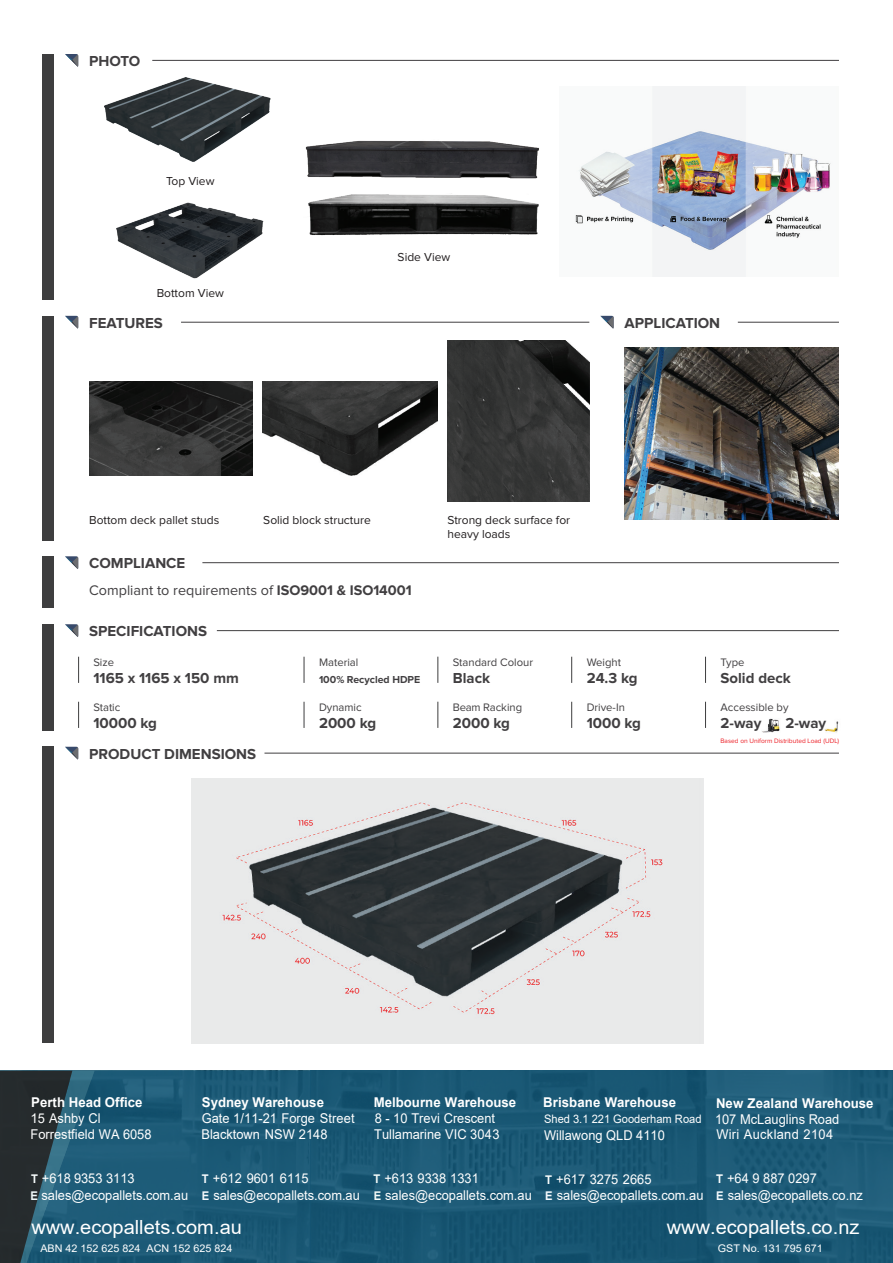
<style>
.page{position:relative;width:893px;height:1263px;background:#fff}
.page>*{position:absolute;margin:0;border:0;box-sizing:border-box;transform-origin:0 0}
.t1{font:19.5px "Arial";color:#fff}
.t2{font:700 15px "Proxima Nova";color:#413f41}
.t3{font:14.4px "Proxima Nova";color:#413f41}
.t4{font:13.5px/16.2px "Arial";color:#fff;scale:.95 1}
.t5{font:700 13.5px "Arial";color:#fff}
.t6{font:13.5px/16.2px "Arial";color:#fff}
.t7{font:12px/14.4px "Proxima Nova";color:#211d1e}
.t8{font:11.7px "Arial";color:#fff;scale:.95 1}
.t9{font:11.25px "Proxima Nova";color:#413f41}
.t10{font:10.5px "Arial";color:#fff}
.t11{font:700 10.5px "Proxima Nova";color:#413f41}
.t12{font:6.6px "Proxima Nova";color:#ed1f26}
.s1{font-weight:700}
.s2{font-weight:700;font-size:12px;color:#f6fbfb}
.s3{font-weight:700;font-size:12px;color:#f1f9fa}
.s4{font-weight:700;font-size:12px;color:#f5fafd}
.s5{font-weight:700;font-size:12px;color:#f2faf8}
.s6{font-weight:700;font-size:12px;color:#f3faf7}
</style>
<div class="page">
<svg style="left:94px;top:1071px;width:217px;height:192px;background:#1b5976"></svg>
<svg style="left:0;top:1071px;width:94px;height:192px;background:#244654"></svg>
<div style="left:311px;top:1071px;width:582px;height:192px;background:#1a5875"></div>
<div style="left:42px;top:54px;width:12px;height:246px;background:#3e3e3f"></div>
<div style="left:42px;top:556px;width:12px;height:52px;background:#3e3e3f"></div>
<img style="left:104px;top:78px;width:167px;height:84px">
<img style="left:116px;top:202px;width:148px;height:77px">
<div style="left:42px;top:316px;width:12px;height:224px;background:#3e3e3f"></div>
<svg style="left:65px;top:54px;width:13px;height:13px"></svg>
<hr style="left:152px;top:60px;width:687px;height:1px;background:#413f41">
<svg style="left:65px;top:316px;width:13px;height:13px"></svg>
<hr style="left:181px;top:322px;width:408px;height:1px;background:#413f41">
<svg style="left:65px;top:556px;width:13px;height:13px"></svg>
<hr style="left:202px;top:562px;width:637px;height:1px;background:#413f41">
<img style="left:762px;top:718px;width:18px;height:15px">
<img style="left:824px;top:721px;width:15px;height:12px">
<svg style="left:600px;top:316px;width:14px;height:13px"></svg>
<hr style="left:738px;top:322px;width:101px;height:1px;background:#413f41">
<div style="left:42px;top:624px;width:12px;height:107px;background:#3e3e3f"></div>
<svg style="left:65px;top:624px;width:13px;height:13px"></svg>
<hr style="left:217px;top:630px;width:622px;height:1px;background:#413f41">
<svg style="left:78px;top:657px;width:1px;height:26px"></svg>
<svg style="left:304px;top:657px;width:1px;height:26px"></svg>
<svg style="left:437px;top:657px;width:1px;height:26px"></svg>
<svg style="left:705px;top:657px;width:1px;height:26px"></svg>
<svg style="left:78px;top:702px;width:1px;height:26px"></svg>
<svg style="left:304px;top:702px;width:1px;height:26px"></svg>
<svg style="left:437px;top:702px;width:1px;height:26px"></svg>
<svg style="left:705px;top:702px;width:1px;height:26px"></svg>
<div style="left:42px;top:747px;width:12px;height:296px;background:#3e3e3f"></div>
<svg style="left:65px;top:747px;width:13px;height:12px"></svg>
<hr style="left:264px;top:753px;width:575px;height:1px;background:#413f41">
<img style="left:192px;top:778px;width:511px;height:265px">
<img style="left:89px;top:382px;width:164px;height:94px">
<img style="left:262px;top:382px;width:175px;height:94px">
<img style="left:447px;top:341px;width:142px;height:160px">
<img style="left:624px;top:347px;width:215px;height:173px">
<svg style="left:571px;top:657px;width:1px;height:26px"></svg>
<svg style="left:571px;top:702px;width:1px;height:26px"></svg>
<img style="left:575px;top:87px;width:256px;height:189px">
<img style="left:305px;top:140px;width:234px;height:39px">
<img style="left:308px;top:193px;width:231px;height:43px">
<p class="t2" style="left:89px;top:52px;width:53px">PHOTO</p>
<p class="t7" style="left:166px;top:174px;width:50px">Top View</p>
<p class="t7" style="left:157px;top:286px;width:69px">Bottom View</p>
<p class="t2" style="left:89px;top:314px;width:75px">FEATURES</p>
<p class="t7" style="left:398px;top:250px;width:54px">Side View</p>
<p class="t2" style="left:624px;top:314px;width:97px">APPLICATION</p>
<p class="t7" style="left:89px;top:513px;width:132px">Bottom deck pallet studs</p>
<p class="t2" style="left:89px;top:554px;width:98px">COMPLIANCE</p>
<p class="t7" style="left:263px;top:513px;width:109px">Solid block structure</p>
<p class="t7" style="left:447px;top:513px;width:124px">Strong deck surface for heavy loads</p>
<p class="t3" style="left:89px;top:583px;width:324px">Compliant to requirements of <span class="s1">ISO9001 &amp; ISO14001</span></p>
<p class="t2" style="left:89px;top:622px;width:119px">SPECIFICATIONS</p>
<p class="t9" style="left:93px;top:657px;width:22px">Size</p>
<p class="t2" style="left:93px;top:669px;width:147px">1165 x 1165 x 150 mm</p>
<p class="t9" style="left:93px;top:702px;width:29px">Static</p>
<p class="t2" style="left:93px;top:714px;width:65px">10000 kg</p>
<p class="t2" style="left:89px;top:745px;width:169px">PRODUCT DIMENSIONS</p>
<p class="t9" style="left:319px;top:657px;width:41px">Material</p>
<p class="t11" style="left:319px;top:673px;width:103px">100% Recycled HDPE</p>
<p class="t9" style="left:453px;top:657px;width:82px">Standard Colour</p>
<p class="t2" style="left:453px;top:669px;width:39px">Black</p>
<p class="t9" style="left:319px;top:702px;width:44px">Dynamic</p>
<p class="t9" style="left:453px;top:702px;width:71px">Beam Racking</p>
<p class="t2" style="left:453px;top:714px;width:59px">2000 kg</p>
<p class="t2" style="left:319px;top:714px;width:59px">2000 kg</p>
<p class="t9" style="left:587px;top:657px;width:36px">Weight</p>
<p class="t2" style="left:587px;top:669px;width:52px">24.3 kg</p>
<p class="t9" style="left:587px;top:702px;width:40px">Drive-In</p>
<p class="t2" style="left:587px;top:714px;width:56px">1000 kg</p>
<p class="t9" style="left:720px;top:657px;width:25px">Type</p>
<p class="t2" style="left:720px;top:669px;width:72px">Solid deck</p>
<p class="t9" style="left:720px;top:702px;width:70px">Accessible by</p>
<p class="t2" style="left:720px;top:714px;width:42px">2-way</p>
<p class="t2" style="left:785px;top:714px;width:42px">2-way</p>
<p class="t12" style="left:720px;top:738px;width:120px">Based on Uniform Distributed Load (UDL)</p>
<p class="t5" style="left:31px;top:1093px;width:113px">Perth Head Office</p>
<p class="t6" style="left:31px;top:1110px;width:123px">15 Ashby Cl<br>Forrestfield WA 6058</p>
<p class="t4" style="left:31px;top:1170px;width:167px"><span class="s2">T</span> +618 9353 3113<br><span class="s3">E</span> sales@ecopallets.com.au</p>
<p class="t5" style="left:202px;top:1093px;width:124px">Sydney Warehouse</p>
<p class="t4" style="left:202px;top:1110px;width:163px">Gate 1 /11-21 Forge Street<br>Blacktown NSW 2148</p>
<p class="t4" style="left:202px;top:1170px;width:114px"><span class="s4">T</span> +612 9601 6115</p>
<p class="t5" style="left:374px;top:1093px;width:144px">Melbourne Warehouse</p>
<p class="t4" style="left:374px;top:1110px;width:133px">8 - 1 0 Trevi Crescent<br>Tullamarine VIC 3043</p>
<p class="t4" style="left:202px;top:1170px;width:349px;text-indent:171px"><span class="s5">T</span> +613 9338 1331<br><span class="s4">E</span> sales@ecopallets.com.au <span class="s6">E</span> sales@ecopallets.com.au</p>
<h1 class="t1" style="left:31px;top:1214px;width:212px">www.ecopallets.com.au</h1>
<p class="t5" style="left:543px;top:1093px;width:134px">Brisbane Warehouse</p>
<p class="t8" style="left:544px;top:1111px;width:167px">Shed 3.1 221 Gooderham Road</p>
<p class="t4" style="left:544px;top:1127px;width:129px">Willawong QLD 4110</p>
<p class="t4" style="left:545px;top:1170px;width:168px"><span class="s2">T</span> +617 3275 2665<br><span class="s4">E</span> sales@ecopallets.com.au</p>
<p class="t5" style="left:716px;top:1093px;width:159px">New Zealand Warehouse</p>
<p class="t4" style="left:715px;top:1111px;width:132px">107 McLauglins Road<br>Wiri Auckland 2104</p>
<p class="t4" style="left:716px;top:1170px;width:156px"><span class="s2">T</span> +64 9 887 0297<br><span class="s4">E</span> sales@ecopallets.co.nz</p>
<h1 class="t1" style="left:667px;top:1214px;width:194px">www.ecopallets.co.nz</h1>
<p class="t10" style="left:40px;top:1241px;width:193px">ABN 42 152 625 824 ACN 152 625 824</p>
<p class="t10" style="left:718px;top:1241px;width:106px">GST No. 131 795 671</p>
</div>
